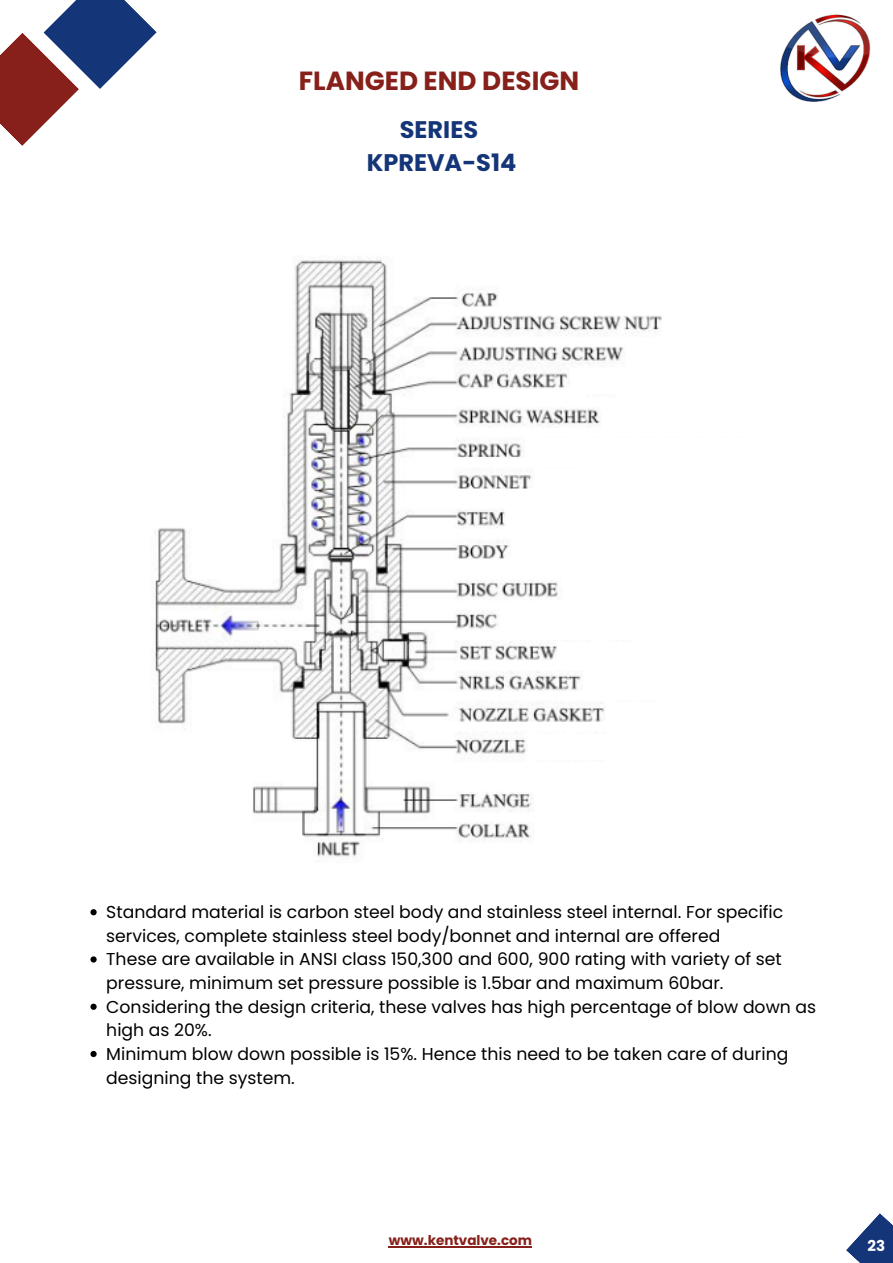
<style>
.page{position:relative;width:893px;height:1263px;background:#fff}
.page>*{position:absolute;margin:0;border:0;box-sizing:border-box;transform-origin:0 0}
.t1{font:700 26.25px "Poppins";color:#87201a}
.t2{font:700 24px "Poppins";color:#143578}
.t3{font:17.25px/23.6px "Poppins";color:#000}
.t4{font:700 15px "Poppins";color:#fff}
.t5{font:700 13.5px "Poppins";color:#87201a}
</style>
<div class="page">
<svg style="left:846px;top:1213px;width:47px;height:50px"></svg>
<img style="left:155px;top:257px;width:506px;height:600px">
<div style="left:499px;top:284px;width:98px;height:25px;background:#fff"></div>
<hr style="left:389px;top:1246px;width:143px;height:1px;background:#87201a">
<svg style="left:90px;top:909px;width:7px;height:6px"></svg>
<svg style="left:90px;top:956px;width:7px;height:6px"></svg>
<svg style="left:90px;top:1004px;width:7px;height:6px"></svg>
<svg style="left:90px;top:1051px;width:7px;height:6px"></svg>
<div style="left:626px;top:344px;width:97px;height:25px;background:#fff"></div>
<div style="left:569px;top:369px;width:98px;height:25px;background:#fff"></div>
<div style="left:602px;top:403px;width:98px;height:25px;background:#fff"></div>
<div style="left:534px;top:470px;width:98px;height:25px;background:#fff"></div>
<div style="left:506px;top:504px;width:98px;height:26px;background:#fff"></div>
<div style="left:525px;top:438px;width:273px;height:25px;background:#fff"></div>
<div style="left:511px;top:539px;width:189px;height:25px;background:#fff"></div>
<div style="left:561px;top:576px;width:176px;height:25px;background:#fff"></div>
<div style="left:500px;top:608px;width:98px;height:25px;background:#fff"></div>
<div style="left:557px;top:643px;width:97px;height:25px;background:#fff"></div>
<div style="left:583px;top:671px;width:98px;height:25px;background:#fff"></div>
<div style="left:605px;top:703px;width:98px;height:25px;background:#fff"></div>
<div style="left:528px;top:735px;width:98px;height:25px;background:#fff"></div>
<div style="left:534px;top:787px;width:98px;height:25px;background:#fff"></div>
<div style="left:534px;top:819px;width:98px;height:25px;background:#fff"></div>
<svg style="left:0;top:0;width:157px;height:146px"></svg>
<img style="left:780px;top:13px;width:91px;height:89px">
<p class="t1" style="left:299px;top:63px;width:282px">FLANGED END DESIGN</p>
<p class="t2" style="left:400px;top:113px;width:80px">SERIES</p>
<p class="t2" style="left:367px;top:146px;width:151px">KPREVA-S14</p>
<p class="t3" style="left:106px;top:900px;width:678px">Standard material is carbon steel body and stainless steel internal. For specific services, complete stainless steel body/bonnet and internal are offered</p>
<p class="t3" style="left:106px;top:947px;width:677px">These are available in ANSI class 150,300 and 600, 900 rating with variety of set pressure, minimum set pressure possible is 1.5bar and maximum 60bar.</p>
<p class="t3" style="left:106px;top:995px;width:711px">Considering the design criteria, these valves has high percentage of blow down as high as 20%.</p>
<p class="t3" style="left:106px;top:1042px;width:683px">Minimum blow down possible is 15%. Hence this need to be taken care of during designing the system.</p>
<p class="t5" style="left:389px;top:1231px;width:145px">www.kentvalve.com</p>
<p class="t4" style="left:867px;top:1235px;width:19px">23</p>
</div>
